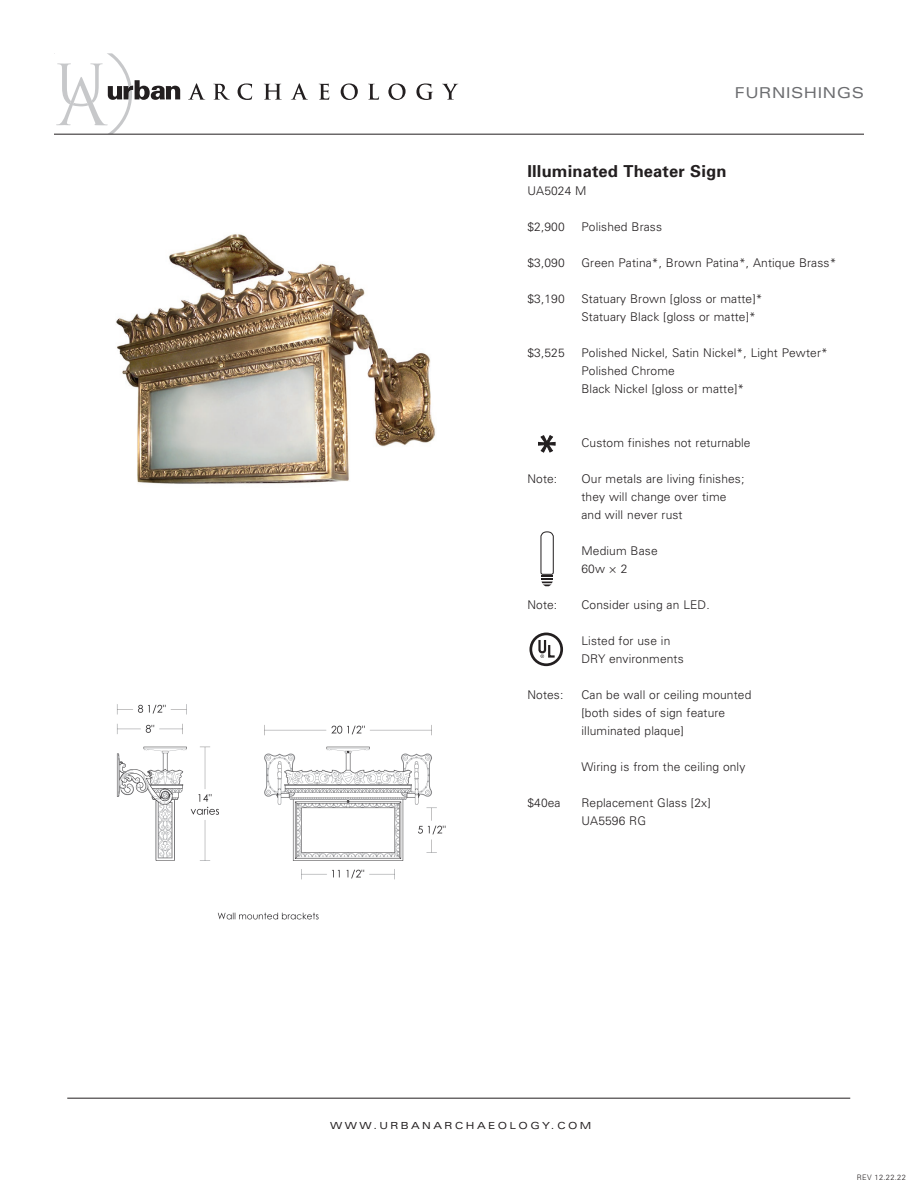
<style>
.page{position:relative;width:918px;height:1188px;background:#fff}
.page>*{position:absolute;margin:0;border:0;box-sizing:border-box;transform-origin:0 0}
.t1{font:700 16.5px "Univers";letter-spacing:.01em;color:#231f20}
.t2{font:expanded 15px "Univers";letter-spacing:.04em;color:#6c6d70}
.t3{font:300 12px/18px "Univers";letter-spacing:.01em;color:#231f20}
.t4{font:expanded 9.75px "Univers";letter-spacing:.25em;color:#231f20}
.t5{font:300 7.5px "Univers";letter-spacing:.04em;color:#231f20}
</style>
<div class="page">
<svg style="left:188px;top:83px;width:17px;height:17px"></svg>
<svg style="left:213px;top:84px;width:17px;height:16px"></svg>
<svg style="left:238px;top:83px;width:14px;height:17px"></svg>
<svg style="left:264px;top:84px;width:18px;height:16px"></svg>
<svg style="left:291px;top:83px;width:17px;height:17px"></svg>
<svg style="left:319px;top:84px;width:10px;height:16px"></svg>
<svg style="left:341px;top:83px;width:17px;height:17px"></svg>
<svg style="left:368px;top:84px;width:11px;height:16px"></svg>
<svg style="left:388px;top:83px;width:18px;height:17px"></svg>
<svg style="left:416px;top:83px;width:17px;height:17px"></svg>
<svg style="left:442px;top:84px;width:16px;height:16px"></svg>
<svg style="left:54px;top:53px;width:126px;height:81px"></svg>
<hr style="left:54px;top:134px;width:810px;height:1px;background:#231f20">
<hr style="left:67px;top:1098px;width:783px;height:1px;background:#231f20">
<img style="left:116px;top:704px;width:330px;height:216px">
<img style="left:116px;top:234px;width:320px;height:250px">
<svg style="left:529px;top:633px;width:34px;height:33px"></svg>
<svg style="left:538px;top:435px;width:17px;height:18px"></svg>
<svg style="left:541px;top:531px;width:13px;height:55px"></svg>
<p class="t2" style="left:735px;top:83px;width:131px">FURNISHINGS</p>
<h1 class="t1" style="left:527px;top:161px;width:201px">Illuminated Theater Sign</h1>
<p class="t3" style="left:527px;top:181px;width:61px">UA5024 M</p>
<p class="t3" style="left:527px;top:217px;width:39px">$2,900</p>
<p class="t3" style="left:581px;top:217px;width:82px">Polished Brass</p>
<p class="t3" style="left:527px;top:253px;width:39px">$3,090</p>
<p class="t3" style="left:581px;top:253px;width:256px">Green Patina*, Brown Patina*, Antique Brass*</p>
<p class="t3" style="left:527px;top:289px;width:39px">$3,190</p>
<p class="t3" style="left:581px;top:289px;width:183px">Statuary Brown [gloss or matte]*<br>Statuary Black [gloss or matte]*</p>
<p class="t3" style="left:527px;top:343px;width:39px">$3,525</p>
<p class="t3" style="left:581px;top:343px;width:248px">Polished Nickel, Satin Nickel*, Light Pewter*<br>Polished Chrome<br>Black Nickel [gloss or matte]*</p>
<p class="t3" style="left:581px;top:433px;width:171px">Custom finishes not returnable</p>
<p class="t3" style="left:527px;top:469px;width:31px">Note:</p>
<p class="t3" style="left:581px;top:469px;width:164px">Our metals are living finishes; they will change over time and will never rust</p>
<p class="t3" style="left:581px;top:541px;width:78px">Medium Base<br>60w × 2</p>
<p class="t3" style="left:527px;top:595px;width:31px">Note:</p>
<p class="t3" style="left:581px;top:595px;width:130px">Consider using an LED.</p>
<p class="t3" style="left:581px;top:631px;width:104px">Listed for use in<br>DRY environments</p>
<p class="t3" style="left:527px;top:685px;width:37px">Notes:</p>
<p class="t3" style="left:581px;top:685px;width:171px">Can be wall or ceiling mounted [both sides of sign feature illuminated plaque]</p>
<p class="t3" style="left:581px;top:757px;width:165px">Wiring is from the ceiling only</p>
<p class="t3" style="left:527px;top:793px;width:35px">$40ea</p>
<p class="t3" style="left:581px;top:793px;width:131px">Replacement Glass [2x]<br>UA5596 RG</p>
<p class="t4" style="left:330px;top:1120px;width:263px">WWW.URBANARCHAEOLOGY.COM</p>
<p class="t5" style="left:857px;top:1172px;width:50px">REV 12.22.22</p>
</div>
